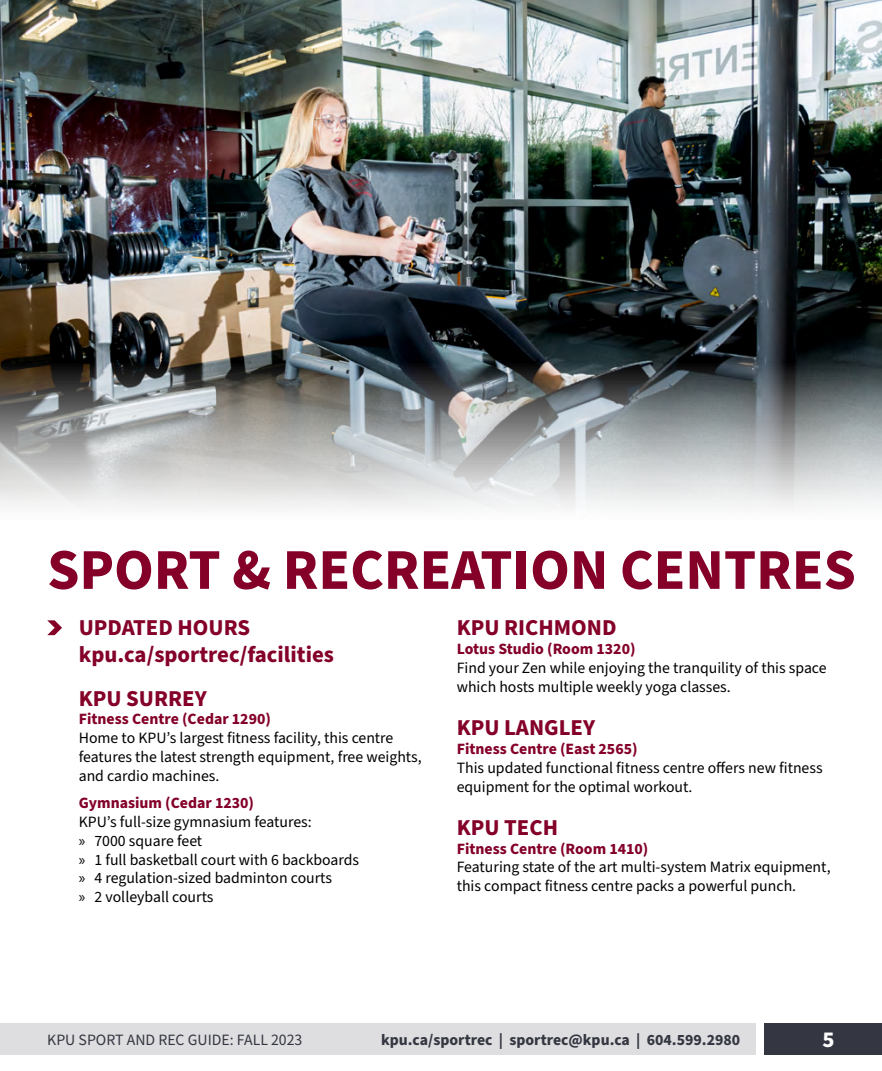
<style>
.page{position:relative;width:882px;height:1071px;background:#fff}
.page>*{position:absolute;margin:0;border:0;box-sizing:border-box;transform-origin:0 0}
.t1{font:700 57.75px "Source Sans Pro";color:#840029}
.t2{font:700 22.75px/27.3px "Source Sans Pro";color:#840029}
.t3{font:700 22.75px "Source Sans Pro";color:#fff}
.t4{font:15.75px/18.9px "Source Sans Pro";color:#000}
.t5{font:700 15.75px "Source Sans Pro";color:#840029}
.t6{font:700 15.75px "Source Sans Pro";color:#343741}
.t7{font:15.75px "Source Sans Pro";color:#343741}
.s1{font-family:"Myriad Pro"}
</style>
<div class="page">
<img style="left:0;top:0;width:882px;height:508px">
<svg style="left:47px;top:620px;width:15px;height:15px"></svg>
<div style="left:0;top:1024px;width:756px;height:31px;background:#dedee1"></div>
<div style="left:764px;top:1024px;width:118px;height:31px;background:#343741"></div>
<h1 class="t1" style="left:47px;top:530px;width:810px">SPORT &amp; RECREATION CENTRES</h1>
<h2 class="t2" style="left:79px;top:615px;width:257px">UPDATED HOURS kpu.ca/sportrec/facilities</h2>
<h2 class="t2" style="left:79px;top:685px;width:130px">KPU SURREY</h2>
<p class="t5" style="left:79px;top:708px;width:194px">Fitness Centre (Cedar 1290)</p>
<p class="t4" style="left:79px;top:729px;width:344px">Home to KPU’s largest fitness facility, this centre features the latest strength equipment, free weights, and cardio machines.</p>
<p class="t5" style="left:79px;top:792px;width:177px">Gymnasium (Cedar 1230)</p>
<p class="t4" style="left:79px;top:813px;width:282px">KPU’s full-size gymnasium features:<br><span class="s1">»</span> 7000 square feet<br><span class="s1">»</span> 1 full basketball court with 6 backboards <span class="s1">»</span> 4 regulation-sized badminton courts<br><span class="s1">»</span> 2 volleyball courts</p>
<h2 class="t2" style="left:457px;top:615px;width:161px">KPU RICHMOND</h2>
<p class="t5" style="left:457px;top:638px;width:180px">Lotus Studio (Room 1320)</p>
<p class="t4" style="left:457px;top:659px;width:371px">Find your Zen while enjoying the tranquility of this space which hosts multiple weekly yoga classes.</p>
<h2 class="t2" style="left:457px;top:714px;width:140px">KPU LANGLEY</h2>
<p class="t5" style="left:457px;top:738px;width:182px">Fitness Centre (East 2565)</p>
<p class="t4" style="left:457px;top:759px;width:367px">This updated functional fitness centre offers new fitness equipment for the optimal workout.</p>
<h2 class="t2" style="left:457px;top:814px;width:103px">KPU TECH</h2>
<p class="t5" style="left:457px;top:838px;width:193px">Fitness Centre (Room 1410)</p>
<p class="t4" style="left:457px;top:858px;width:375px">Featuring state of the art multi-system Matrix equipment, this compact fitness centre packs a powerful punch.</p>
<p class="t7" style="left:47px;top:1029px;width:257px">KPU SPORT AND REC GUIDE: FALL 2023</p>
<p class="t6" style="left:381px;top:1029px;width:361px">kpu.ca/sportrec | sportrec@kpu.ca | 604.599.2980</p>
<h2 class="t3" style="left:823px;top:1024px;width:14px">5</h2>
</div>
